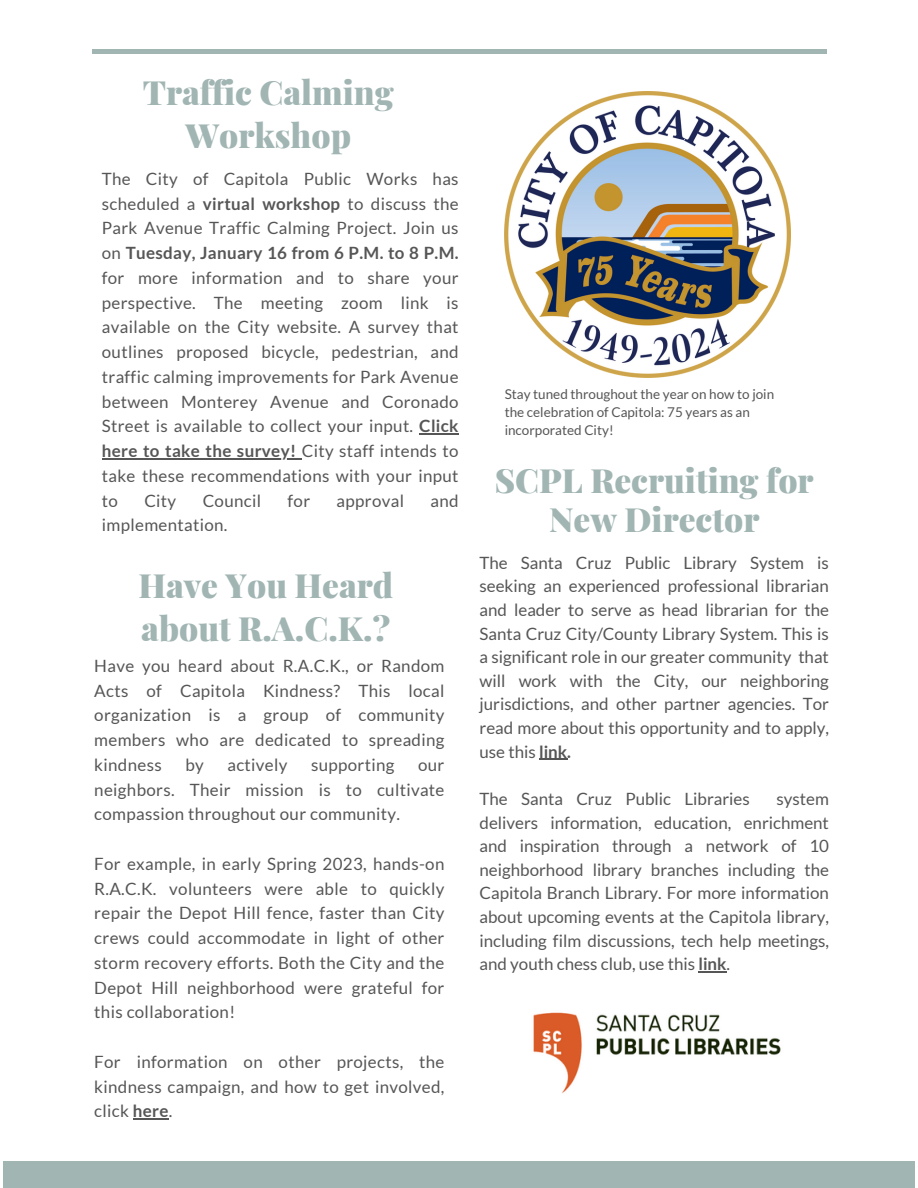
<style>
.page{position:relative;width:918px;height:1188px;background:#fff}
.page>*{position:absolute;margin:0;border:0;box-sizing:border-box;transform-origin:0 0}
.t1{font:900 33.45px/42.8px "Playfair Display";color:#a1b5b3}
.t2{font:16.95px/24.8px "Lato";letter-spacing:.02em;color:#565656;text-align:justify}
.t3{font:16.95px "Lato";color:#565656}
.t4{font:13.5px/18px "Lato";color:#565656}
.s1{font-weight:700}
</style>
<div class="page">
<div style="left:3px;top:1161px;width:912px;height:27px;background:#a1b5b3"></div>
<hr style="left:92px;top:50px;width:734px;height:4px;background:#a1b5b3">
<img style="left:533px;top:1012px;width:248px;height:82px">
<img style="left:505px;top:92px;width:285px;height:286px">
<hr style="left:133px;top:1119px;width:36px;height:1px;background:#565656">
<hr style="left:419px;top:434px;width:40px;height:1px;background:#565656">
<hr style="left:102px;top:458px;width:195px;height:1px;background:#565656">
<svg style="left:539px;top:759px;width:28px;height:1px"></svg>
<hr style="left:698px;top:971px;width:29px;height:2px;background:#565656">
<p class="t1" style="left:143px;top:70px;width:253px;text-align:center">Traffic Calming<br>Workshop</p>
<p class="t2" style="left:102px;top:166px;width:358px">The City of Capitola Public Works has scheduled a <span class="s1">virtual workshop</span> to discuss the Park Avenue Traffic Calming Project. Join us on <span class="s1">Tuesday, January 16 from 6 P.M. to 8 P.M. </span>for more information and to share your perspective. The meeting zoom link is available on the City website. A survey that outlines proposed bicycle, pedestrian, and traffic calming improvements for Park Avenue between Monterey Avenue and Coronado Street is available to collect your input. <span class="s1">Click here to take the survey!</span> City staff intends to take these recommendations with your input to</p>
<p class="t2" style="left:144px;top:488px;width:33px">City</p>
<p class="t2" style="left:203px;top:488px;width:60px">Council</p>
<p class="t2" style="left:288px;top:488px;width:24px">for</p>
<p class="t2" style="left:337px;top:488px;width:69px">approval</p>
<p class="t2" style="left:430px;top:488px;width:30px">and</p>
<p class="t2" style="left:102px;top:513px;width:127px">implementation.</p>
<p class="t1" style="left:138px;top:563px;width:256px">Have You Heard about R.A.C.K.?</p>
<p class="t2" style="left:94px;top:653px;width:352px">Have you heard about R.A.C.K., or Random Acts of Capitola Kindness? This local organization is a group of community members who are dedicated to spreading kindness</p>
<p class="t2" style="left:185px;top:752px;width:20px">by</p>
<p class="t2" style="left:227px;top:752px;width:62px">actively</p>
<p class="t2" style="left:311px;top:752px;width:85px">supporting</p>
<p class="t2" style="left:94px;top:752px;width:352px;text-indent:324px">our neighbors. Their mission is to cultivate compassion throughout our community.</p>
<p class="t2" style="left:94px;top:851px;width:352px">For example, in early Spring 2023, hands-on R.A.C.K. volunteers were able to quickly repair the Depot Hill fence, faster than City crews could accommodate in light of other storm recovery efforts. Both the City and the Depot Hill neighborhood were grateful for this collaboration!</p>
<p class="t2" style="left:94px;top:1049px;width:352px">For information on other projects, the kindness campaign, and how to get involved, click <span class="s1">here</span>.</p>
<p class="t4" style="left:505px;top:384px;width:271px">Stay tuned throughout the year on how to join the celebration of Capitola: 75 years as an incorporated City!</p>
<p class="t1" style="left:495px;top:458px;width:320px">SCPL Recruiting for</p>
<p class="t1" style="left:549px;top:497px;width:212px">New Director</p>
<p class="t2" style="left:480px;top:550px;width:351px;line-height:23.7px">The Santa Cruz Public Library System is seeking an experienced professional librarian and leader to serve as head librarian for the Santa Cruz City/County Library System. This is a significant role in our greater community that will work with the City, our neighboring jurisdictions, and other partner agencies. Tor read more about this opportunity and to apply, use this <span class="s1">link.</span></p>
<p class="t3" style="left:480px;top:788px;width:272px">The Santa Cruz Public Libraries</p>
<p class="t2" style="left:480px;top:787px;width:351px;line-height:23.7px;text-indent:297px">system delivers information, education, enrichment and inspiration through a network of 10 neighborhood library branches including the Capitola Branch Library. For more information about upcoming events at the Capitola library, including film discussions, tech help meetings, and youth chess club, use this <span class="s1">link</span>.</p>
</div>
